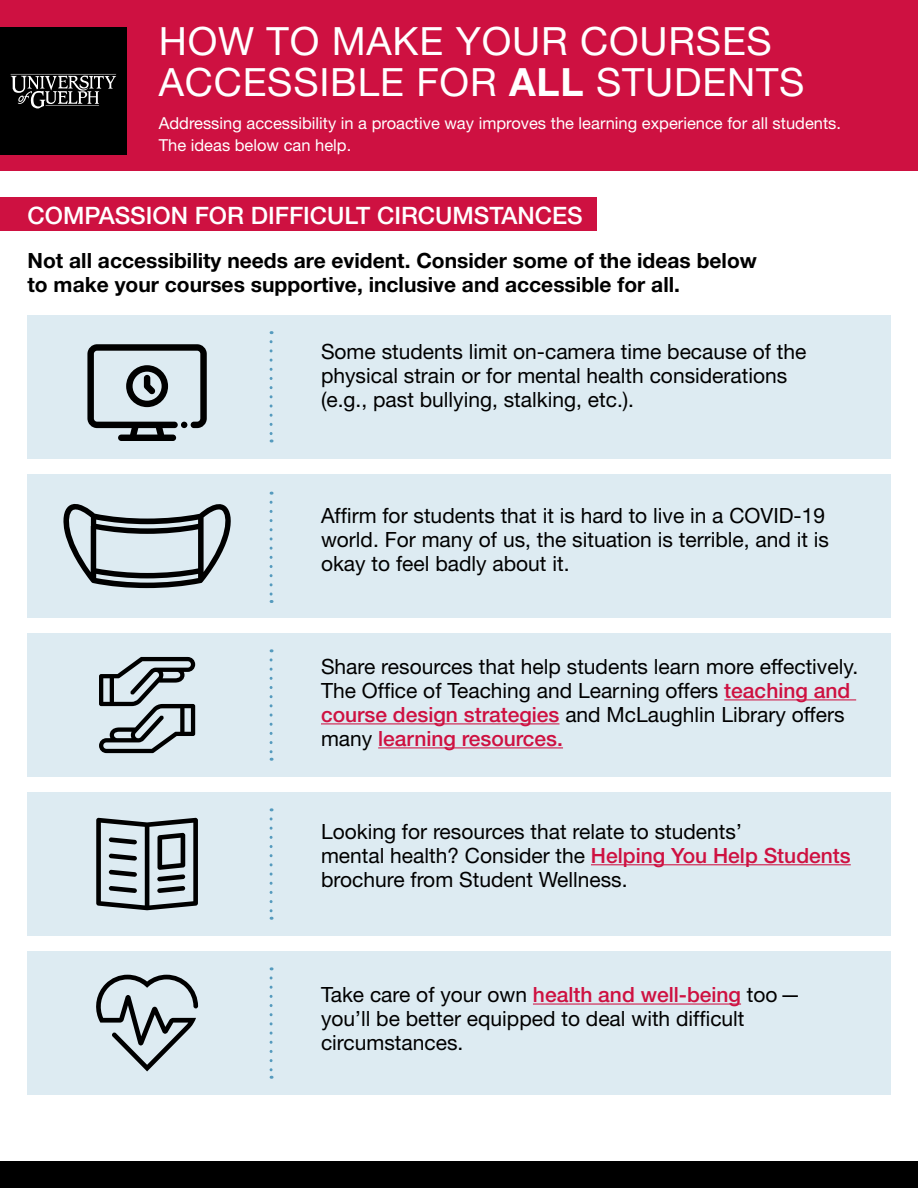
<style>
.page{position:relative;width:918px;height:1188px;background:#fff}
.page>*{position:absolute;margin:0;border:0;box-sizing:border-box;transform-origin:0 0}
.t1{font:39px/40.8px "Helvetica Neue LT Pro";letter-spacing:.02em;color:#fff}
.t2{font:500 24px "Helvetica Neue LT Pro";color:#fff}
.t3{font:21px/24px "Helvetica Neue LT Pro";color:#000}
.t4{font:700 21px/24px "Helvetica Neue LT Pro";color:#000}
.t5{font:16.5px/21.6px "Helvetica Neue LT Pro";color:#fff}
.s1{font-weight:700}
.s2{font-weight:500;color:#ce1141}
</style>
<div class="page">
<div style="left:27px;top:315px;width:864px;height:144px;background:#ddebf2"></div>
<div style="left:27px;top:474px;width:864px;height:144px;background:#ddebf2"></div>
<div style="left:27px;top:633px;width:864px;height:144px;background:#ddebf2"></div>
<div style="left:27px;top:792px;width:864px;height:144px;background:#ddebf2"></div>
<div style="left:27px;top:951px;width:864px;height:144px;background:#ddebf2"></div>
<div style="left:0;top:0;width:918px;height:171px;background:#ce1141"></div>
<div style="left:0;top:197px;width:597px;height:34px;background:#ce1141"></div>
<div style="left:0;top:1161px;width:918px;height:27px;background:#000"></div>
<div style="left:0;top:27px;width:127px;height:127px;background:#000"></div>
<svg style="left:10px;top:74px;width:106px;height:34px"></svg>
<svg style="left:63px;top:504px;width:168px;height:84px"></svg>
<svg style="left:96px;top:818px;width:102px;height:92px"></svg>
<svg style="left:99px;top:657px;width:96px;height:96px"></svg>
<hr style="left:724px;top:699px;width:132px;height:1px;background:#ce1141">
<hr style="left:321px;top:723px;width:239px;height:1px;background:#ce1141">
<hr style="left:378px;top:747px;width:185px;height:1px;background:#ce1141">
<hr style="left:591px;top:864px;width:260px;height:1px;background:#ce1141">
<hr style="left:533px;top:1004px;width:208px;height:1px;background:#ce1141">
<svg style="left:87px;top:344px;width:120px;height:97px"></svg>
<svg style="left:96px;top:975px;width:102px;height:96px"></svg>
<svg style="left:270px;top:342px;width:3px;height:101px"></svg>
<svg style="left:270px;top:502px;width:3px;height:101px"></svg>
<svg style="left:270px;top:660px;width:3px;height:101px"></svg>
<svg style="left:270px;top:819px;width:3px;height:101px"></svg>
<svg style="left:270px;top:978px;width:3px;height:101px"></svg>
<h1 class="t1" style="left:159px;top:20px;width:647px">HOW TO MAKE YOUR COURSES<br>ACCESSIBLE FOR <span class="s1">ALL</span> STUDENTS</h1>
<p class="t5" style="left:159px;top:112px;width:684px">Addressing accessibility in a proactive way improves the learning experience for all students.<br>The ideas below can help.</p>
<h2 class="t2" style="left:28px;top:202px;width:557px">COMPASSION FOR DIFFICULT CIRCUMSTANCES</h2>
<h3 class="t4" style="left:28px;top:248px;width:731px">Not all accessibility needs are evident. Consider some of the ideas below to make your courses supportive, inclusive and accessible for all.</h3>
<p class="t3" style="left:321px;top:339px;width:487px">Some students limit on-camera time because of the physical strain or for mental health considerations (e.g., past bullying, stalking, etc.).</p>
<p class="t3" style="left:321px;top:503px;width:509px">Affirm for students that it is hard to live in a COVID-19 world. For many of us, the situation is terrible, and it is okay to feel badly about it.</p>
<p class="t3" style="left:321px;top:654px;width:539px">Share resources that help students learn more effectively.<br>The Office of Teaching and Learning offers <span class="s2">teaching and course design strategies</span> and McLaughlin Library offers many <span class="s2">learning resources.</span></p>
<p class="t3" style="left:321px;top:819px;width:531px">Looking for resources that relate to students’<br>mental health? Consider the <span class="s2">Helping You Help Students </span>brochure from Student Wellness.</p>
<p class="t3" style="left:321px;top:982px;width:481px">Take care of your own <span class="s2">health and well-being</span> too— you’ll be better equipped to deal with difficult circumstances.</p>
</div>
